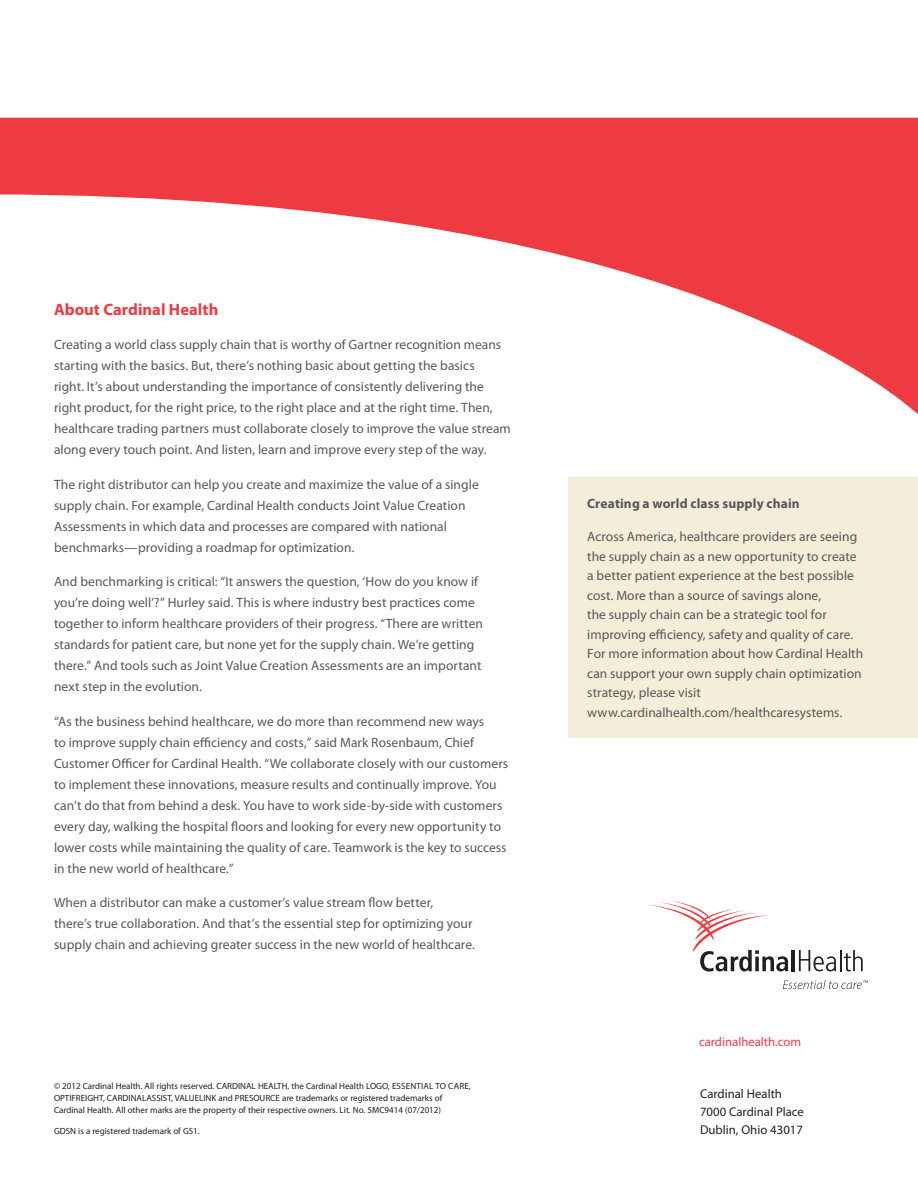
<style>
.page{position:relative;width:918px;height:1188px;background:#fff}
.page>*{position:absolute;margin:0;border:0;box-sizing:border-box;transform-origin:0 0}
.Body_Copy{font:700 16.5px "Myriad Pro";letter-spacing:.005em;color:#ee3a41}
.Body_Copy-2{font:13.5px/21px "Myriad Pro";letter-spacing:.005em;color:#57585a}
.Body_Copy-3{font:700 13.5px "Myriad Pro";letter-spacing:.01em;color:#57585a}
.Adress_Block{font:12.75px/18px "Myriad Pro";color:#231f20}
.Adress_Block-2{font:12.75px "Myriad Pro";color:#ee3a41}
.t1{font:9px/12px "Myriad Pro";color:#231f20}
</style>
<div class="page">
<div style="left:568px;top:478px;width:350px;height:260px;background:#f4edda"></div>
<svg style="left:783px;top:980px;width:85px;height:9px"></svg>
<hr style="left:792px;top:950px;width:3px;height:21px;background:#231f20">
<svg style="left:649px;top:901px;width:139px;height:71px"></svg>
<svg style="left:799px;top:950px;width:64px;height:21px"></svg>
<svg style="left:0;top:118px;width:918px;height:297px"></svg>
<p class="Body_Copy" style="left:54px;top:300px;width:166px">About Cardinal Health</p>
<p class="Body_Copy-2" style="left:54px;top:335px;width:458px">Creating a world class supply chain that is worthy of Gartner recognition means starting with the basics. But, there’s nothing basic about getting the basics<br>right. It’s about understanding the importance of consistently delivering the right product, for the right price, to the right place and at the right time. Then, healthcare trading partners must collaborate closely to improve the value stream along every touch point. And listen, learn and improve every step of the way.</p>
<p class="Body_Copy-2" style="left:54px;top:474px;width:426px">The right distributor can help you create and maximize the value of a single supply chain. For example, Cardinal Health conducts Joint Value Creation Assessments in which data and processes are compared with national benchmarks—providing a roadmap for optimization.</p>
<p class="Body_Copy-2" style="left:54px;top:572px;width:431px">And benchmarking is critical: “It answers the question, ‘How do you know if you’re doing well’?” Hurley said. This is where industry best practices come together to inform healthcare providers of their progress. “There are written standards for patient care, but none yet for the supply chain. We’re getting there.” And tools such as Joint Value Creation Assessments are an important next step in the evolution.</p>
<p class="Body_Copy-2" style="left:54px;top:711px;width:456px">“As the business behind healthcare, we do more than recommend new ways<br>to improve supply chain efficiency and costs,” said Mark Rosenbaum, Chief Customer Officer for Cardinal Health. “We collaborate closely with our customers to implement these innovations, measure results and continually improve. You can’t do that from behind a desk. You have to work side-by-side with customers every day, walking the hospital floors and looking for every new opportunity to lower costs while maintaining the quality of care. Teamwork is the key to success in the new world of healthcare.”</p>
<p class="Body_Copy-2" style="left:54px;top:893px;width:422px">When a distributor can make a customer’s value stream flow better,<br>there’s true collaboration. And that’s the essential step for optimizing your supply chain and achieving greater success in the new world of healthcare.</p>
<p class="t1" style="left:54px;top:1080px;width:418px">© 2012 Cardinal Health. All rights reserved. CARDINAL HEALTH, the Cardinal Health LOGO, ESSENTIAL TO CARE,<br>OPTIFREIGHT, CARDINALASSIST, VALUELINK and PRESOURCE are trademarks or registered trademarks of<br>Cardinal Health. All other marks are the property of their respective owners. Lit. No. 5MC9414 (07/2012)</p>
<p class="t1" style="left:54px;top:1125px;width:147px">GDSN is a registered trademark of GS1.</p>
<p class="Body_Copy-3" style="left:587px;top:496px;width:214px">Creating a world class supply chain</p>
<p class="Body_Copy-2" style="left:587px;top:527px;width:278px;line-height:19.5px">Across America, healthcare providers are seeing the supply chain as a new opportunity to create a better patient experience at the best possible cost. More than a source of savings alone,<br>the supply chain can be a strategic tool for improving efficiency, safety and quality of care.<br>For more information about how Cardinal Health can support your own supply chain optimization strategy, please visit www.cardinalhealth.com/healthcaresystems.</p>
<p class="Adress_Block-2" style="left:699px;top:1035px;width:104px">cardinalhealth.com</p>
<p class="Adress_Block" style="left:700px;top:1085px;width:105px">Cardinal Health<br>7000 Cardinal Place<br>Dublin, Ohio 43017</p>
</div>
